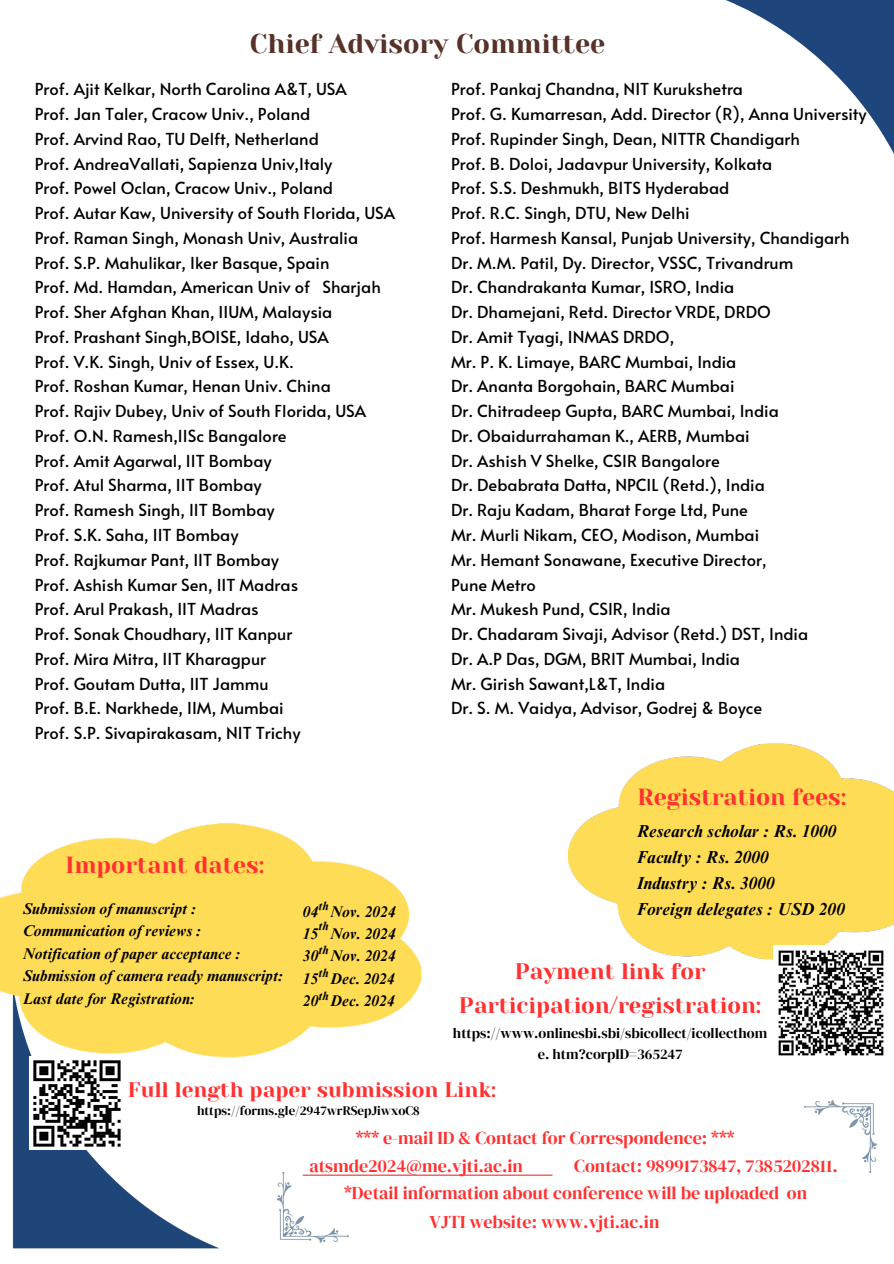
<style>
.page{position:relative;width:894px;height:1264px;background:#fff}
.page>*{position:absolute;margin:0;border:0;box-sizing:border-box;transform-origin:0 0}
.t1{font:27px "Yeseva One";color:#583129}
.t2{font:23.25px "Yeseva One";color:#ff3131}
.t3{font:22.35px/33.5px "Yeseva One";color:#ff3131;text-align:center}
.t4{font:21px "Yeseva One";color:#ff3131}
.t5{font:18px/27px "DM Serif Display";color:#ff3131}
.t6{font:italic 700 17.4px/25.8px "Times NRMT Pro";color:#000}
.t7{font:16.5px/24.8px "Alata";color:#000}
.t8{font:italic 700 15.45px/22.5px "Times NRMT Pro";color:#000}
.t9{font:14.4px/21.6px "DM Serif Display";color:#000;text-align:center}
.t10{font:12.9px "DM Serif Display";color:#000}
.t11{font:italic 700 12px/22.8px "Times NRMT Pro";color:#000}
</style>
<div class="page">
<img style="left:0;top:823px;width:553px;height:426px">
<img style="left:568px;top:743px;width:325px;height:216px">
<svg style="left:726px;top:0;width:167px;height:152px"></svg>
<img style="left:773px;top:945px;width:115px;height:111px">
<img style="left:277px;top:1171px;width:71px;height:71px">
<img style="left:804px;top:1100px;width:72px;height:72px">
<img style="left:30px;top:1056px;width:93px;height:93px">
<h5 class="t1" style="left:250px;top:28px;width:357px">Chief Advisory Committee</h5>
<p class="t7" style="left:35px;top:76px;width:362px">Prof. Ajit Kelkar, North Carolina A&amp;T, USA<br>Prof. Jan Taler, Cracow Univ., Poland<br>Prof. Arvind Rao, TU Delft, Netherland<br>Prof. AndreaVallati, Sapienza Univ,Italy<br>Prof. Powel Oclan, Cracow Univ., Poland<br>Prof. Autar Kaw, University of South Florida, USA Prof. Raman Singh, Monash Univ, Australia Prof. S.P. Mahulikar, Iker Basque, Spain<br>Prof. Md. Hamdan, American Univ of Sharjah Prof. Sher Afghan Khan, IIUM, Malaysia<br>Prof. Prashant Singh,BOISE, Idaho, USA<br>Prof. V.K. Singh, Univ of Essex, U.K.<br>Prof. Roshan Kumar, Henan Univ. China<br>Prof. Rajiv Dubey, Univ of South Florida, USA Prof. O.N. Ramesh,IISc Bangalore<br>Prof. Amit Agarwal, IIT Bombay<br>Prof. Atul Sharma, IIT Bombay<br>Prof. Ramesh Singh, IIT Bombay<br>Prof. S.K. Saha, IIT Bombay<br>Prof. Rajkumar Pant, IIT Bombay<br>Prof. Ashish Kumar Sen, IIT Madras<br>Prof. Arul Prakash, IIT Madras<br>Prof. Sonak Choudhary, IIT Kanpur<br>Prof. Mira Mitra, IIT Kharagpur<br>Prof. Goutam Dutta, IIT Jammu<br>Prof. B.E. Narkhede, IIM, Mumbai<br>Prof. S.P. Sivapirakasam, NIT Trichy</p>
<h2 class="t7" style="left:451px;top:76px;width:417px">Prof. Pankaj Chandna, NIT Kurukshetra<br>Prof. G. Kumarresan, Add. Director (R), Anna University Prof. Rupinder Singh, Dean, NITTR Chandigarh<br>Prof. B. Doloi, Jadavpur University, Kolkata<br>Prof. S.S. Deshmukh, BITS Hyderabad<br>Prof. R.C. Singh, DTU, New Delhi<br>Prof. Harmesh Kansal, Punjab University, Chandigarh Dr. M.M. Patil, Dy. Director, VSSC, Trivandrum<br>Dr. Chandrakanta Kumar, ISRO, India<br>Dr. Dhamejani, Retd. Director VRDE, DRDO<br>Dr. Amit Tyagi, INMAS DRDO,<br>Mr. P. K. Limaye, BARC Mumbai, India<br>Dr. Ananta Borgohain, BARC Mumbai<br>Dr. Chitradeep Gupta, BARC Mumbai, India<br>Dr. Obaidurrahaman K., AERB, Mumbai<br>Dr. Ashish V Shelke, CSIR Bangalore<br>Dr. Debabrata Datta, NPCIL (Retd.), India<br>Dr. Raju Kadam, Bharat Forge Ltd, Pune<br>Mr. Murli Nikam, CEO, Modison, Mumbai<br>Mr. Hemant Sonawane, Executive Director,<br>Pune Metro<br>Mr. Mukesh Pund, CSIR, India<br>Dr. Chadaram Sivaji, Advisor (Retd.) DST, India<br>Dr. A.P Das, DGM, BRIT Mumbai, India<br>Mr. Girish Sawant,L&amp;T, India<br>Dr. S. M. Vaidya, Advisor, Godrej &amp; Boyce</h2>
<p class="t2" style="left:65px;top:851px;width:200px">Important dates:</p>
<p class="t11" style="left:318px;top:895px;width:12px">th</p>
<h4 class="t11" style="left:318px;top:916px;width:12px">th</h4>
<h4 class="t11" style="left:318px;top:940px;width:12px">th</h4>
<h4 class="t11" style="left:318px;top:963px;width:12px">th th</h4>
<h5 class="t8" style="left:23px;top:899px;width:262px">Submission of manuscript :<br>Communication of reviews :<br>Notification of paper acceptance :<br>Submission of camera ready manuscript:<br>Last date for Registration:</h5>
<p class="t8" style="left:303px;top:902px;width:17px">04</p>
<p class="t8" style="left:330px;top:902px;width:67px">Nov. 2024</p>
<p class="t8" style="left:303px;top:924px;width:94px;text-align:justify">15 Nov. 2024<br>30 Nov. 2024<br>15 Dec. 2024<br>20 Dec. 2024</p>
<p class="t2" style="left:637px;top:783px;width:210px">Registration fees:</p>
<p class="t6" style="left:636px;top:820px;width:210px">Research scholar : Rs. 1000<br>Faculty : Rs. 2000<br>Industry : Rs. 3000<br>Foreign delegates : USD 200</p>
<h6 class="t3" style="left:459px;top:954px;width:304px">Payment link for<br>Participation/registration:</h6>
<h6 class="t9" style="left:453px;top:1021px;width:316px">https://www.onlinesbi.sbi/sbicollect/icollecthom e. htm?corpID=365247</h6>
<p class="t4" style="left:128px;top:1077px;width:369px">Full length paper submission Link:</p>
<h2 class="t10" style="left:197px;top:1101px;width:224px">https://forms.gle/2947wrRSepJiwxoC8</h2>
<p class="t5" style="left:355px;top:1123px;width:380px">*** e-mail ID &amp; Contact for Correspondence: ***</p>
<h5 class="t5" style="left:309px;top:1152px;width:215px">atsmde2024@me.vjti.ac.in</h5>
<h5 class="t5" style="left:344px;top:1152px;width:495px;text-indent:230px">Contact: 9899173847, 7385202811. *Detail information about conference will be uploaded on</h5>
<p class="t5" style="left:429px;top:1207px;width:231px">VJTI website: www.vjti.ac.in</p>
</div>
